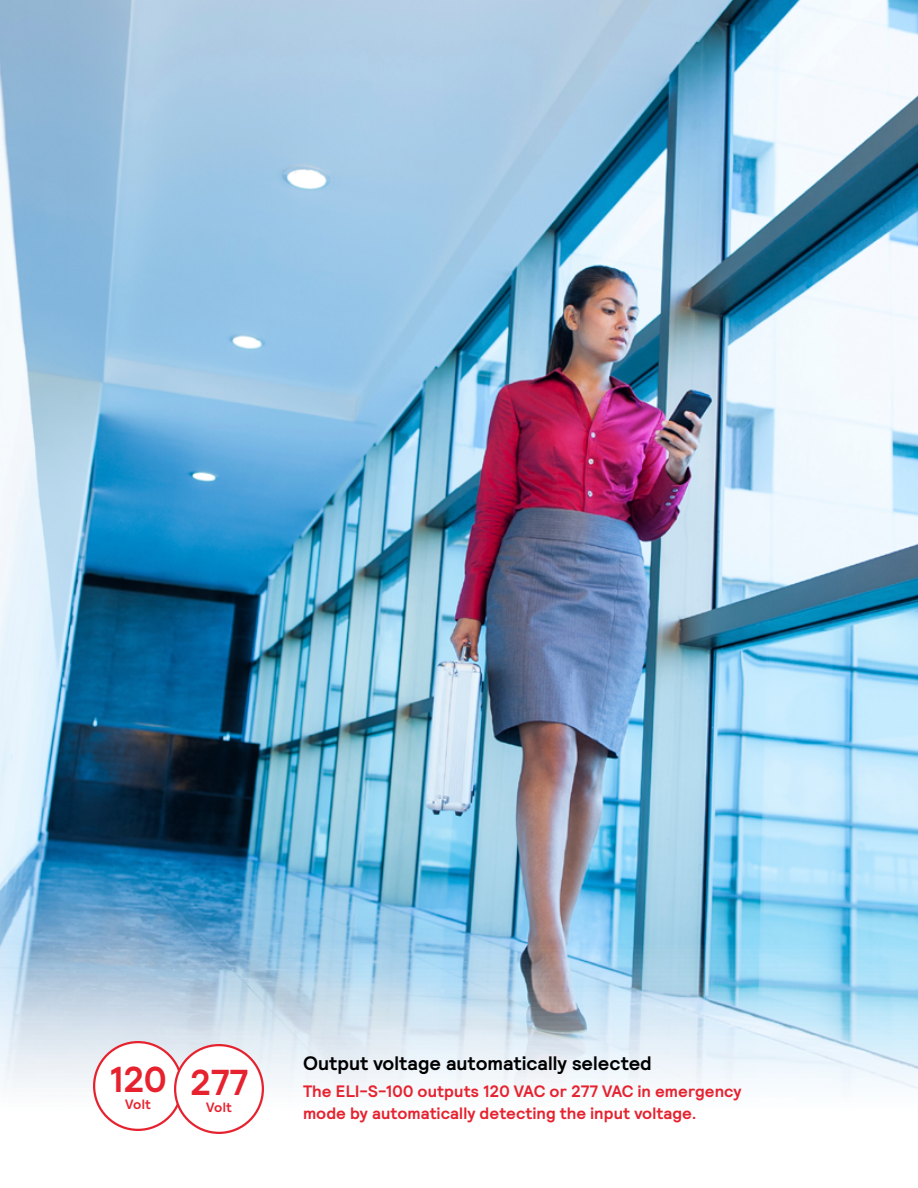
<style>
.page{position:relative;width:918px;height:1188px;background:#fff}
.page>*{position:absolute;margin:0;border:0;box-sizing:border-box;transform-origin:0 0}
.t1{font:700 36px "Relative";letter-spacing:-.02em;color:#e6222f}
.t2{font:700 19.5px "Relative";color:#000}
.t3{font:700 16.5px/22.5px "Relative";letter-spacing:.005em;color:#e6222f}
.t4{font:700 13.5px "Relative";letter-spacing:.01em;color:#e6222f}
</style>
<div class="page">
<img style="left:0;top:0;width:918px;height:1132px">
<div style="left:94px;top:1042px;width:88px;height:88px;background:#fff;border-radius:50%"></div>
<div style="left:93px;top:1041px;width:90px;height:90px;border:2px solid #e6222f;border-radius:50%"></div>
<div style="left:175px;top:1045px;width:88px;height:88px;background:#fff;border-radius:50%"></div>
<div style="left:174px;top:1044px;width:90px;height:90px;border:2px solid #e6222f;border-radius:50%"></div>
<h1 class="t1" style="left:109px;top:1056px;width:59px">120</h1>
<p class="t4" style="left:125px;top:1095px;width:27px">Volt</p>
<h1 class="t1" style="left:190px;top:1059px;width:60px">277</h1>
<p class="t4" style="left:206px;top:1098px;width:27px">Volt</p>
<p class="t2" style="left:303px;top:1050px;width:350px">Output voltage automatically selected</p>
<p class="t3" style="left:303px;top:1079px;width:440px">The ELI-S-100 outputs 120 VAC or 277 VAC in emergency mode by automatically detecting the input voltage.</p>
</div>
